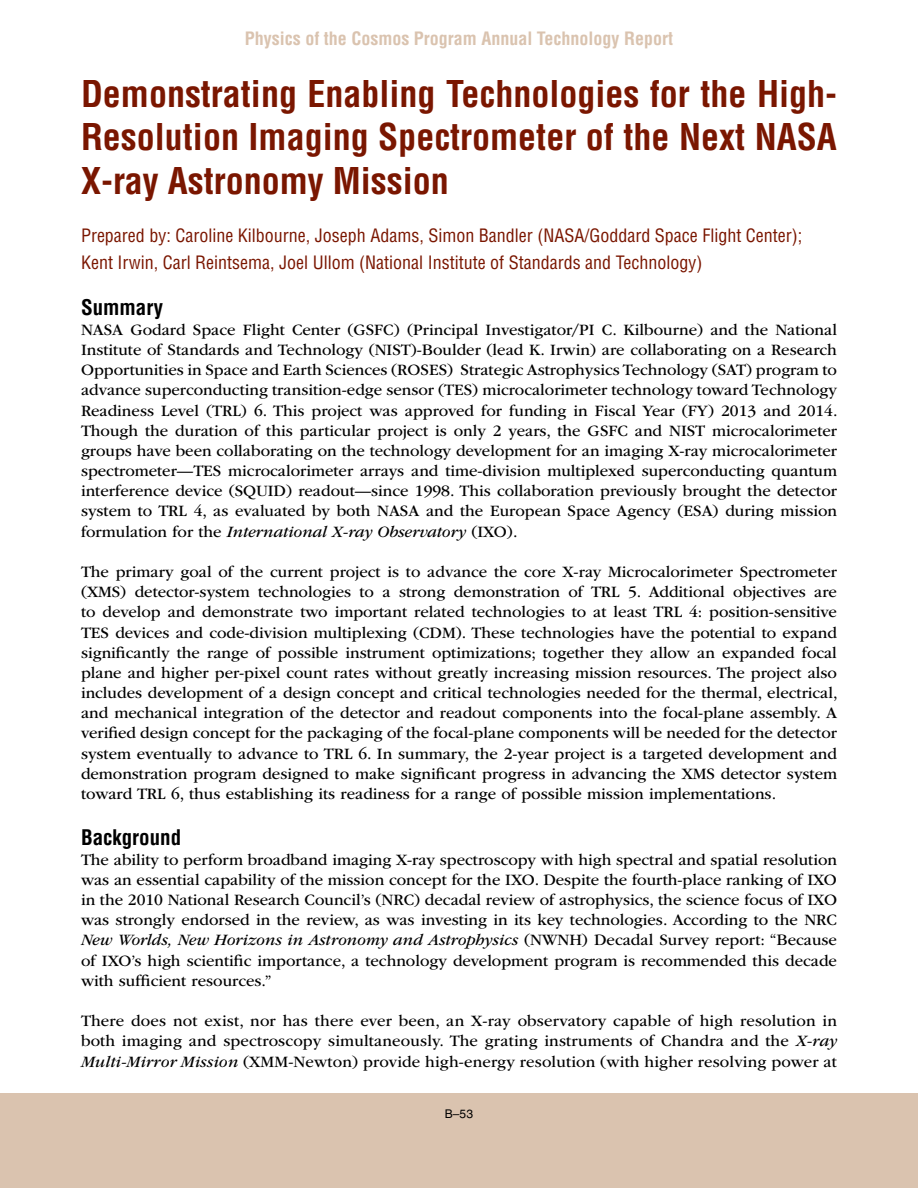
<style>
.page{position:relative;width:918px;height:1188px;background:#fff}
.page>*{position:absolute;margin:0;border:0;box-sizing:border-box;transform-origin:0 0}
.t1{font:700 condensed 36px/43.5px "Helvetica LT Std";color:#7a1600;text-align:justify}
.t2{font:700 condensed 21px "Helvetica LT Std";color:#000}
.t3{font:condensed 18px/27.5px "Helvetica LT Std";color:#7a1600}
.t4{font:700 condensed 18px "Helvetica LT Std";color:#dac3af}
.t5{font:16.5px/20.2px "ITC Garamond Std";color:#000;text-align:justify}
.t6{font:12px "Helvetica LT Std";color:#000}
.s1{font-style:italic}
</style>
<div class="page">
<div style="left:0;top:1094px;width:918px;height:94px;background:#dac3af"></div>
<p class="t4" style="left:245px;top:27px;width:430px">Physics of the Cosmos Program Annual Technology Report</p>
<h1 class="t1" style="left:81px;top:72px;width:758px">Demonstrating Enabling Technologies for the High-Resolution Imaging Spectrometer of the Next NASA X-ray Astronomy Mission</h1>
<p class="t3" style="left:81px;top:221px;width:723px">Prepared by: Caroline Kilbourne, Joseph Adams, Simon Bandler (NASA/Goddard Space Flight Center);<br>Kent Irwin, Carl Reintsema, Joel Ullom (National Institute of Standards and Technology)</p>
<p class="t2" style="left:81px;top:294px;width:84px">Summary</p>
<p class="t5" style="left:81px;top:320px;width:758px;text-align:left">NASA Godard Space Flight Center (GSFC) (Principal Investigator/PI C. Kilbourne) and the National Institute of Standards and Technology (NIST)-Boulder (lead K. Irwin) are collaborating on a Research Opportunities in Space and Earth Sciences (ROSES) Strategic Astrophysics Technology (SAT) program to advance superconducting transition-edge sensor (TES) microcalorimeter technology toward Technology Readiness Level (TRL) 6. This project was approved for funding in Fiscal Year (FY) 2013 and 2014.<br>Though the duration of this particular project is only 2 years, the GSFC and NIST microcalorimeter groups have been collaborating on the technology development for an imaging X-ray microcalorimeter spectrometer—TES microcalorimeter arrays and time-division multiplexed superconducting quantum interference device (SQUID) readout—since 1998. This collaboration previously brought the detector system to TRL 4, as evaluated by both NASA and the European Space Agency (ESA) during mission formulation for the <span class="s1">International X-ray Observatory</span> (IXO).</p>
<p class="t5" style="left:81px;top:562px;width:758px">The primary goal of the current project is to advance the core X-ray Microcalorimeter Spectrometer (XMS) detector-system technologies to a strong demonstration of TRL 5. Additional objectives are to develop and demonstrate two important related technologies to at least TRL 4: position-sensitive TES devices and code-division multiplexing (CDM). These technologies have the potential to expand significantly the range of possible instrument optimizations; together they allow an expanded focal plane and higher per-pixel count rates without greatly increasing mission resources. The project also includes development of a design concept and critical technologies needed for the thermal, electrical, and mechanical integration of the detector and readout components into the focal-plane assembly. A verified design concept for the packaging of the focal-plane components will be needed for the detector system eventually to advance to TRL 6. In summary, the 2-year project is a targeted development and demonstration program designed to make significant progress in advancing the XMS detector system toward TRL 6, thus establishing its readiness for a range of possible mission implementations.</p>
<p class="t2" style="left:81px;top:824px;width:102px">Background</p>
<p class="t5" style="left:81px;top:850px;width:758px">The ability to perform broadband imaging X-ray spectroscopy with high spectral and spatial resolution was an essential capability of the mission concept for the IXO. Despite the fourth-place ranking of IXO in the 2010 National Research Council’s (NRC) decadal review of astrophysics, the science focus of IXO was strongly endorsed in the review, as was investing in its key technologies. According to the NRC <span class="s1">New Worlds, New Horizons in Astronomy and Astrophysics</span> (NWNH) Decadal Survey report: “Because of IXO’s high scientific importance, a technology development program is recommended this decade with sufficient resources.”</p>
<p class="t5" style="left:81px;top:1011px;width:758px">There does not exist, nor has there ever been, an X-ray observatory capable of high resolution in both imaging and spectroscopy simultaneously. The grating instruments of Chandra and the <span class="s1">X-ray Multi-Mirror Mission</span> (XMM-Newton) provide high-energy resolution (with higher resolving power at</p>
<p class="t6" style="left:445px;top:1107px;width:30px">B–53</p>
</div>
